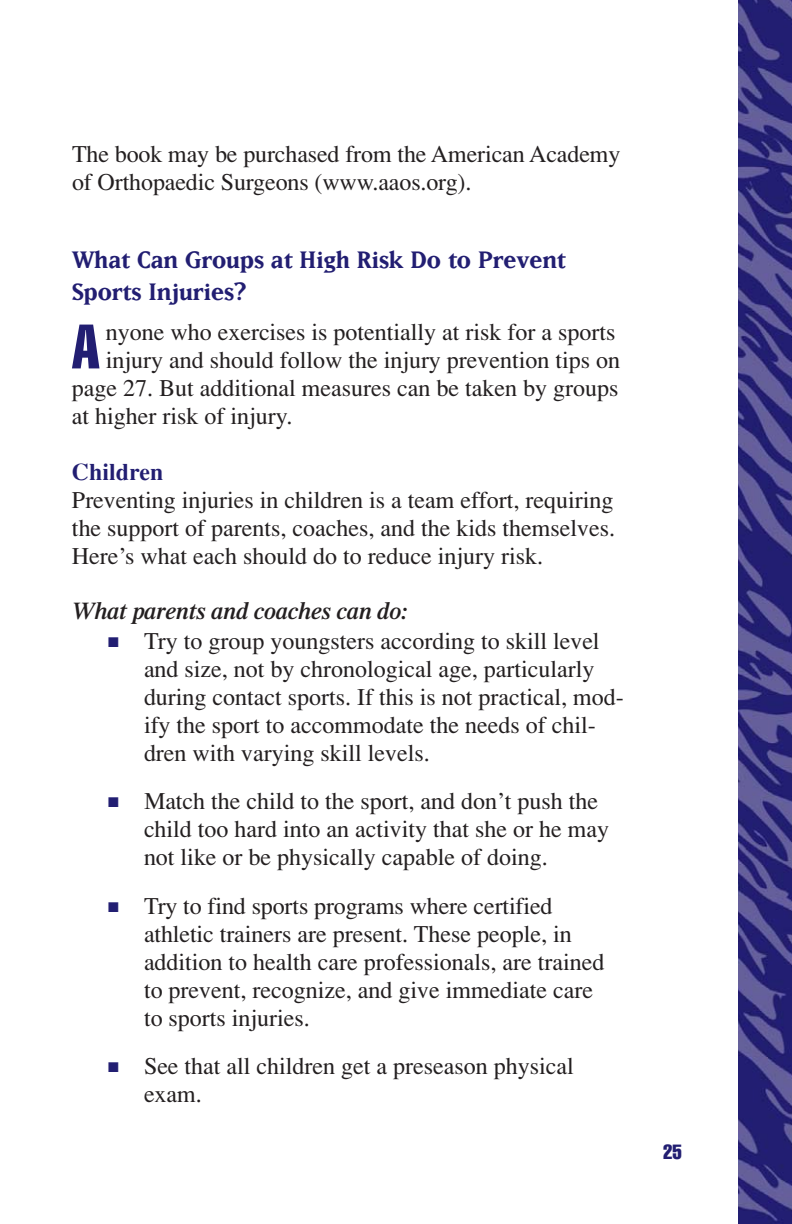
<style>
.page{position:relative;width:792px;height:1224px;background:#fff}
.page>*{position:absolute;margin:0;border:0;box-sizing:border-box;transform-origin:0 0}
.t1{font:extra-condensed 61px "Swiss 911 BT";color:#221e72}
.t2{font:700 28px/32px "Matrix";color:#221e72}
.t3{font:24px/28px "Times";color:#231f20}
.t4{font:italic 600 24px "Times";letter-spacing:-.01em;color:#231f20}
.t5{font:700 24px "Times";color:#221e72}
.t6{font:extra-condensed 20px "Swiss 911 BT";color:#221e72}
.s1{color:#221e72}
</style>
<div class="page">
<img style="left:738px;top:0;width:54px;height:1224px">
<p class="t3" style="left:72px;top:143px;width:550px">The book may be purchased from the American Academy of Orthopaedic Surgeons (www.aaos.org).</p>
<p class="t2" style="left:72px;top:247px;width:495px">What Can Groups at High Risk Do to Prevent<br>Sports Injuries?</p>
<h1 class="t1" style="left:72px;top:324px;width:29px">A</h1>
<p class="t3" style="left:106px;top:321px;width:511px">nyone who exercises is potentially at risk for a sports</p>
<p class="t3" style="left:106px;top:349px;width:516px">injury and should follow the injury prevention tips on</p>
<p class="t3" style="left:72px;top:377px;width:548px">page 27. But additional measures can be taken by groups</p>
<p class="t3" style="left:72px;top:405px;width:222px">at higher risk of injury.</p>
<p class="t5" style="left:72px;top:464px;width:93px">Children</p>
<p class="t3" style="left:72px;top:489px;width:545px;text-align:justify">Preventing injuries in children is a team effort, requiring the support of parents, coaches, and the kids themselves.<br>Here’s what each should do to reduce injury risk.</p>
<p class="t4" style="left:72px;top:602px;width:337px">What parents and coaches can do:</p>
<p class="t3" style="left:144px;top:629px;width:481px;text-indent:-36px"><span class="s1">■</span> Try to group youngsters according to skill level and size, not by chronological age, particularly during contact sports. If this is not practical, mod&shy;ify the sport to accommodate the needs of chil&shy;dren with varying skill levels.</p>
<p class="t3" style="left:144px;top:790px;width:467px;text-indent:-36px"><span class="s1">■</span> Match the child to the sport, and don’t push the child too hard into an activity that she or he may not like or be physically capable of doing.</p>
<p class="t3" style="left:144px;top:894px;width:462px;text-indent:-36px"><span class="s1">■</span> Try to find sports programs where certified athletic trainers are present. These people, in addition to health care professionals, are trained to prevent, recognize, and give immediate care to sports injuries.</p>
<p class="t3" style="left:144px;top:1054px;width:431px;text-indent:-36px"><span class="s1">■</span> See that all children get a preseason physical exam.</p>
<p class="t6" style="left:663px;top:1145px;width:20px">25</p>
</div>
